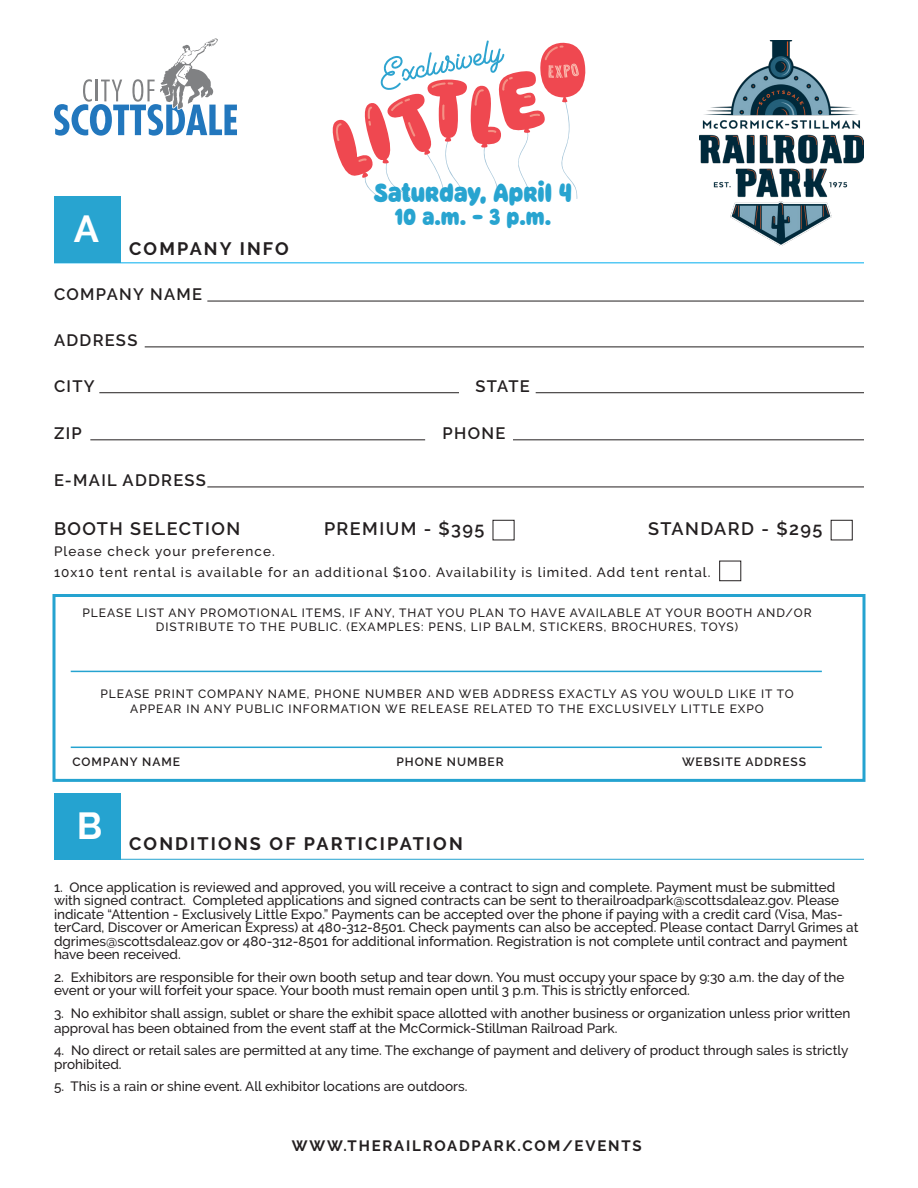
<style>
.page{position:relative;width:918px;height:1188px;background:#fff}
.page>*{position:absolute;margin:0;border:0;box-sizing:border-box;transform-origin:0 0}
.t1{font:700 37.5px "Raleway";color:#fff}
.t2{font:25.5px "Balloon Base";letter-spacing:-.01em;color:#28a4d0}
.t3{font:22.5px "Balloon Base";color:#28a4d0}
.t4{font:600 18px "Raleway";letter-spacing:.08em;color:#231f20}
.t5{font:700 18px "Raleway";letter-spacing:.12em;color:#231f20}
.t6{font:600 16.5px "Raleway";letter-spacing:.08em;color:#231f20}
.t7{font:700 15px "Raleway";letter-spacing:.12em;color:#231f20}
.t8{font:500 13.5px/13.5px "Raleway";color:#231f20}
.t9{font:500 13.5px "Raleway";letter-spacing:.08em;color:#231f20}
.t10{font:500 12px/14.4px "Raleway";letter-spacing:.08em;color:#231f20;text-align:center}
.t11{font:600 12px "Raleway";letter-spacing:.08em;color:#231f20}
</style>
<div class="page">
<hr style="left:207px;top:301px;width:657px;height:1px;background:#231f20">
<hr style="left:54px;top:262px;width:810px;height:1px;background:#00aeef">
<hr style="left:54px;top:859px;width:810px;height:1px;background:#25a3d0">
<hr style="left:145px;top:347px;width:719px;height:1px;background:#231f20">
<hr style="left:99px;top:392px;width:360px;height:1px;background:#231f20">
<hr style="left:90px;top:439px;width:335px;height:1px;background:#231f20">
<hr style="left:207px;top:487px;width:657px;height:1px;background:#231f20">
<hr style="left:536px;top:392px;width:328px;height:1px;background:#231f20">
<hr style="left:513px;top:439px;width:351px;height:1px;background:#231f20">
<div style="left:52px;top:594px;width:814px;height:188px;border:3px solid #25a3d0"></div>
<div style="left:54px;top:196px;width:67px;height:67px;background:#28a4d0"></div>
<div style="left:54px;top:793px;width:67px;height:67px;background:#25a3d0"></div>
<img style="left:700px;top:40px;width:163px;height:205px">
<hr style="left:71px;top:747px;width:751px;height:1px;background:#25a3d0">
<hr style="left:71px;top:671px;width:751px;height:1px;background:#25a3d0">
<svg style="left:54px;top:38px;width:183px;height:98px"></svg>
<svg style="left:333px;top:40px;width:252px;height:158px"></svg>
<div style="left:719px;top:561px;width:22px;height:20px;border:1px solid #231f20"></div>
<div style="left:493px;top:520px;width:21px;height:20px;border:1px solid #231f20"></div>
<div style="left:831px;top:520px;width:22px;height:20px;border:1px solid #231f20"></div>
<p class="t1" style="left:74px;top:208px;width:27px">A</p>
<p class="t5" style="left:129px;top:238px;width:161px">COMPANY INFO</p>
<p class="t2" style="left:374px;top:176px;width:200px">Saturday, April 4</p>
<p class="t3" style="left:395px;top:201px;width:158px">10 a.m. - 3 p.m.</p>
<p class="t6" style="left:54px;top:285px;width:150px">COMPANY NAME</p>
<p class="t6" style="left:54px;top:331px;width:85px">ADDRESS</p>
<p class="t6" style="left:54px;top:377px;width:42px">CITY</p>
<p class="t6" style="left:54px;top:424px;width:29px">ZIP</p>
<p class="t6" style="left:54px;top:471px;width:154px">E-MAIL ADDRESS</p>
<p class="t4" style="left:54px;top:518px;width:188px">BOOTH SELECTION</p>
<p class="t4" style="left:324px;top:518px;width:162px">PREMIUM - $395</p>
<p class="t4" style="left:648px;top:518px;width:176px">STANDARD - $295</p>
<p class="t9" style="left:54px;top:543px;width:222px">Please check your preference.</p>
<p class="t9" style="left:54px;top:564px;width:658px">10x10 tent rental is available for an additional $100. Availability is limited. Add tent rental.</p>
<p class="t6" style="left:476px;top:377px;width:56px">STATE</p>
<p class="t6" style="left:442px;top:424px;width:64px">PHONE</p>
<p class="t10" style="left:83px;top:605px;width:731px">PLEASE LIST ANY PROMOTIONAL ITEMS, IF ANY, THAT YOU PLAN TO HAVE AVAILABLE AT YOUR BOOTH AND/OR<br>DISTRIBUTE TO THE PUBLIC. (EXAMPLES: PENS, LIP BALM, STICKERS, BROCHURES, TOYS)</p>
<p class="t10" style="left:100px;top:687px;width:695px">PLEASE PRINT COMPANY NAME, PHONE NUMBER AND WEB ADDRESS EXACTLY AS YOU WOULD LIKE IT TO</p>
<p class="t10" style="left:130px;top:701px;width:635px">APPEAR IN ANY PUBLIC INFORMATION WE RELEASE RELATED TO THE EXCLUSIVELY LITTLE EXPO</p>
<p class="t11" style="left:72px;top:755px;width:109px">COMPANY NAME</p>
<p class="t11" style="left:396px;top:755px;width:109px">PHONE NUMBER</p>
<p class="t11" style="left:682px;top:755px;width:126px">WEBSITE ADDRESS</p>
<p class="t1" style="left:77px;top:804px;width:27px">B</p>
<p class="t5" style="left:129px;top:834px;width:335px">CONDITIONS OF PARTICIPATION</p>
<p class="t8" style="left:54px;top:880px;width:806px">1. Once application is reviewed and approved, you will receive a contract to sign and complete. Payment must be submitted with signed contract. Completed applications and signed contracts can be sent to therailroadpark@scottsdaleaz.gov. Please indicate “Attention - Exclusively Little Expo.” Payments can be accepted over the phone if paying with a credit card (Visa, Mas&shy;terCard, Discover or American Express) at 480-312-8501. Check payments can also be accepted. Please contact Darryl Grimes at dgrimes@scottsdaleaz.gov or 480-312-8501 for additional information. Registration is not complete until contract and payment have been received.</p>
<p class="t8" style="left:54px;top:970px;width:792px">2. Exhibitors are responsible for their own booth setup and tear down. You must occupy your space by 9:30 a.m. the day of the event or your will forfeit your space. Your booth must remain open until 3 p.m. This is strictly enforced.</p>
<p class="t8" style="left:54px;top:1006px;width:798px;line-height:15px">3. No exhibitor shall assign, sublet or share the exhibit space allotted with another business or organization unless prior written approval has been obtained from the event staff at the McCormick-Stillman Railroad Park.</p>
<p class="t8" style="left:54px;top:1044px;width:796px">4. No direct or retail sales are permitted at any time. The exchange of payment and delivery of product through sales is strictly prohibited.</p>
<p class="t8" style="left:54px;top:1080px;width:415px">5. This is a rain or shine event. All exhibitor locations are outdoors.</p>
<p class="t7" style="left:292px;top:1137px;width:351px">WWW.THERAILROADPARK.COM/EVENTS</p>
</div>
